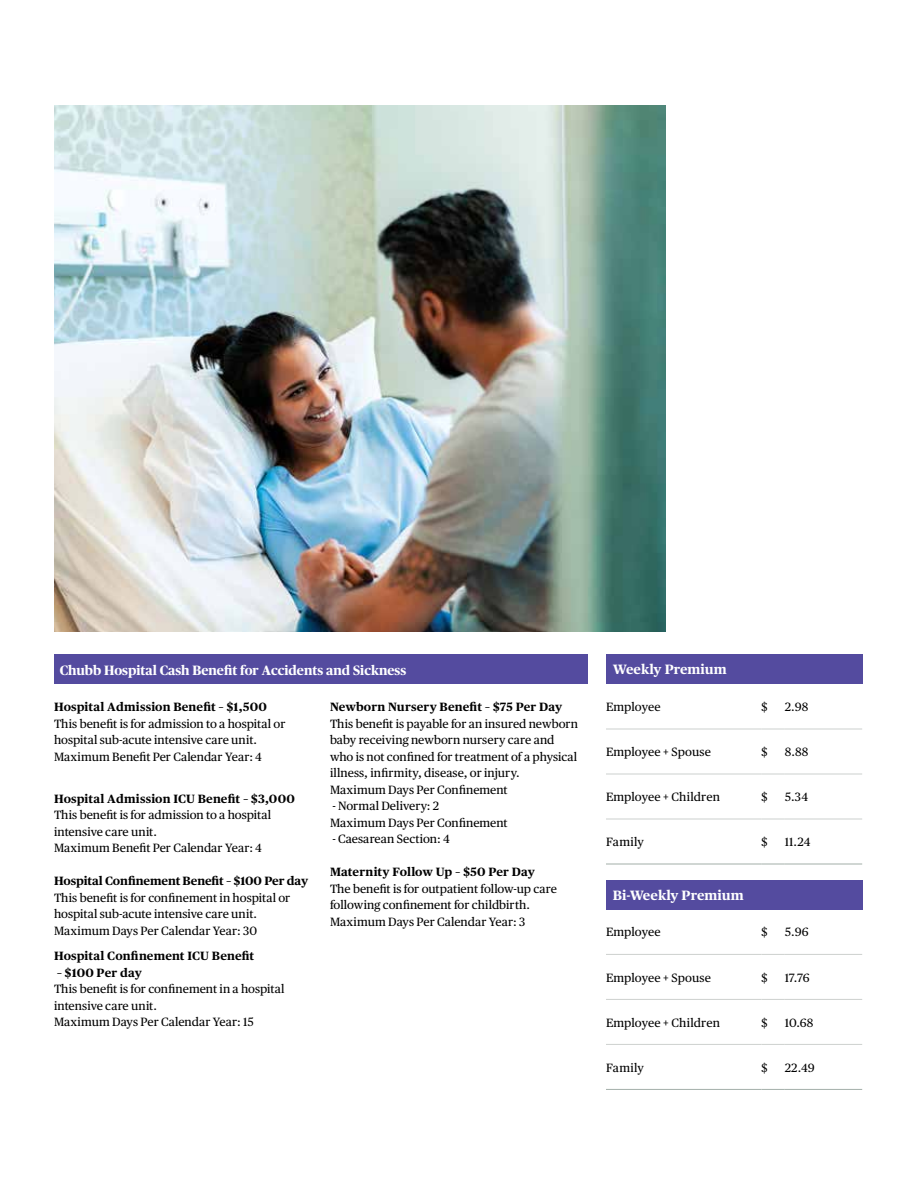
<style>
.page{position:relative;width:918px;height:1188px;background:#fff}
.page>*{position:absolute;margin:0;border:0;box-sizing:border-box;transform-origin:0 0}
.t1{font:700 13.5px "Chubb Publico";color:#fff}
.t2{font:700 13.5px "Chubb Publico Text";color:#fff}
.t3{font:12px/16.5px "Chubb Publico Text";letter-spacing:.005em;color:#000}
.t4{font:700 12px "Chubb Publico Text";letter-spacing:.005em;color:#000}
.t5{font:700 12px "Chubb Publico Text";letter-spacing:-.015em;color:#000}
</style>
<div class="page">
<img style="left:54px;top:105px;width:612px;height:527px">
<div style="left:606px;top:654px;width:256px;height:30px;background:#544b9f"></div>
<hr style="left:606px;top:729px;width:155px;height:1px;background:#cdd1ce">
<hr style="left:606px;top:774px;width:155px;height:1px;background:#cdd1ce">
<hr style="left:606px;top:819px;width:155px;height:1px;background:#cdd1ce">
<hr style="left:606px;top:864px;width:155px;height:1px;background:#a3afa9">
<svg style="left:761px;top:864px;width:24px;height:1px"></svg>
<hr style="left:785px;top:864px;width:77px;height:1px;background:#a3afa9">
<svg style="left:761px;top:729px;width:24px;height:1px"></svg>
<hr style="left:785px;top:729px;width:77px;height:1px;background:#cdd1ce">
<svg style="left:761px;top:774px;width:24px;height:1px"></svg>
<hr style="left:785px;top:774px;width:77px;height:1px;background:#cdd1ce">
<svg style="left:761px;top:819px;width:24px;height:1px"></svg>
<hr style="left:785px;top:819px;width:77px;height:1px;background:#cdd1ce">
<div style="left:606px;top:880px;width:256px;height:29px;background:#544b9f"></div>
<hr style="left:606px;top:954px;width:155px;height:1px;background:#cdd1ce">
<hr style="left:606px;top:999px;width:155px;height:1px;background:#cdd1ce">
<hr style="left:606px;top:1044px;width:155px;height:1px;background:#cdd1ce">
<hr style="left:606px;top:1089px;width:155px;height:1px;background:#a3afa9">
<svg style="left:761px;top:1089px;width:24px;height:1px"></svg>
<hr style="left:785px;top:1089px;width:77px;height:1px;background:#a3afa9">
<svg style="left:761px;top:954px;width:24px;height:1px"></svg>
<hr style="left:785px;top:954px;width:77px;height:1px;background:#cdd1ce">
<svg style="left:761px;top:999px;width:24px;height:1px"></svg>
<hr style="left:785px;top:999px;width:77px;height:1px;background:#cdd1ce">
<svg style="left:761px;top:1044px;width:24px;height:1px"></svg>
<hr style="left:785px;top:1044px;width:77px;height:1px;background:#cdd1ce">
<div style="left:54px;top:654px;width:534px;height:30px;background:#544b9f"></div>
<p class="t1" style="left:60px;top:660px;width:348px">Chubb Hospital Cash Benefit for Accidents and Sickness</p>
<p class="t4" style="left:54px;top:698px;width:214px">Hospital Admission Benefit – $1,500</p>
<p class="t3" style="left:54px;top:715px;width:233px">This benefit is for admission to a hospital or hospital sub-acute intensive care unit.<br>Maximum Benefit Per Calendar Year: 4</p>
<p class="t4" style="left:54px;top:789px;width:242px">Hospital Admission ICU Benefit – $3,000</p>
<p class="t3" style="left:54px;top:806px;width:219px">This benefit is for admission to a hospital intensive care unit.<br>Maximum Benefit Per Calendar Year: 4</p>
<p class="t5" style="left:54px;top:872px;width:256px">Hospital Confinement Benefit – $100 Per day</p>
<p class="t3" style="left:54px;top:889px;width:238px">This benefit is for confinement in hospital or hospital sub-acute intensive care unit.<br>Maximum Days Per Calendar Year: 30</p>
<p class="t4" style="left:54px;top:947px;width:202px">Hospital Confinement ICU Benefit</p>
<p class="t4" style="left:57px;top:963px;width:86px">– $100 Per day</p>
<p class="t3" style="left:54px;top:980px;width:232px">This benefit is for confinement in a hospital intensive care unit.<br>Maximum Days Per Calendar Year: 15</p>
<p class="t4" style="left:330px;top:698px;width:234px">Newborn Nursery Benefit – $75 Per Day</p>
<p class="t3" style="left:330px;top:715px;width:250px">This benefit is payable for an insured newborn baby receiving newborn nursery care and who is not confined for treatment of a physical illness, infirmity, disease, or injury.<br>Maximum Days Per Confinement</p>
<p class="t3" style="left:330px;top:797px;width:179px">- Normal Delivery: 2<br>Maximum Days Per Confinement</p>
<p class="t3" style="left:332px;top:830px;width:119px">- Caesarean Section: 4</p>
<p class="t4" style="left:330px;top:863px;width:206px">Maternity Follow Up – $50 Per Day</p>
<p class="t3" style="left:330px;top:880px;width:228px">The benefit is for outpatient follow-up care following confinement for childbirth.<br>Maximum Days Per Calendar Year: 3</p>
<p class="t2" style="left:613px;top:659px;width:116px">Weekly Premium</p>
<p class="t3" style="left:606px;top:698px;width:56px">Employee</p>
<p class="t3" style="left:761px;top:698px;width:8px">$</p>
<p class="t3" style="left:785px;top:698px;width:25px">2.98</p>
<p class="t3" style="left:606px;top:743px;width:106px">Employee + Spouse</p>
<p class="t3" style="left:761px;top:743px;width:8px">$</p>
<p class="t3" style="left:785px;top:743px;width:25px">8.88</p>
<p class="t3" style="left:606px;top:788px;width:115px">Employee + Children</p>
<p class="t3" style="left:761px;top:788px;width:8px">$</p>
<p class="t3" style="left:785px;top:788px;width:25px">5.34</p>
<p class="t3" style="left:606px;top:833px;width:39px">Family</p>
<p class="t3" style="left:761px;top:833px;width:8px">$</p>
<p class="t3" style="left:785px;top:833px;width:27px">11.24</p>
<p class="t2" style="left:613px;top:885px;width:133px">Bi-Weekly Premium</p>
<p class="t3" style="left:606px;top:923px;width:56px">Employee</p>
<p class="t3" style="left:761px;top:923px;width:8px">$</p>
<p class="t3" style="left:785px;top:923px;width:25px">5.96</p>
<p class="t3" style="left:606px;top:968px;width:106px">Employee + Spouse</p>
<p class="t3" style="left:761px;top:968px;width:8px">$</p>
<p class="t3" style="left:785px;top:968px;width:26px">17.76</p>
<p class="t3" style="left:606px;top:1013px;width:115px">Employee + Children</p>
<p class="t3" style="left:761px;top:1013px;width:8px">$</p>
<p class="t3" style="left:785px;top:1013px;width:30px">10.68</p>
<p class="t3" style="left:606px;top:1058px;width:39px">Family</p>
<p class="t3" style="left:761px;top:1058px;width:8px">$</p>
<p class="t3" style="left:785px;top:1058px;width:31px">22.49</p>
</div>
